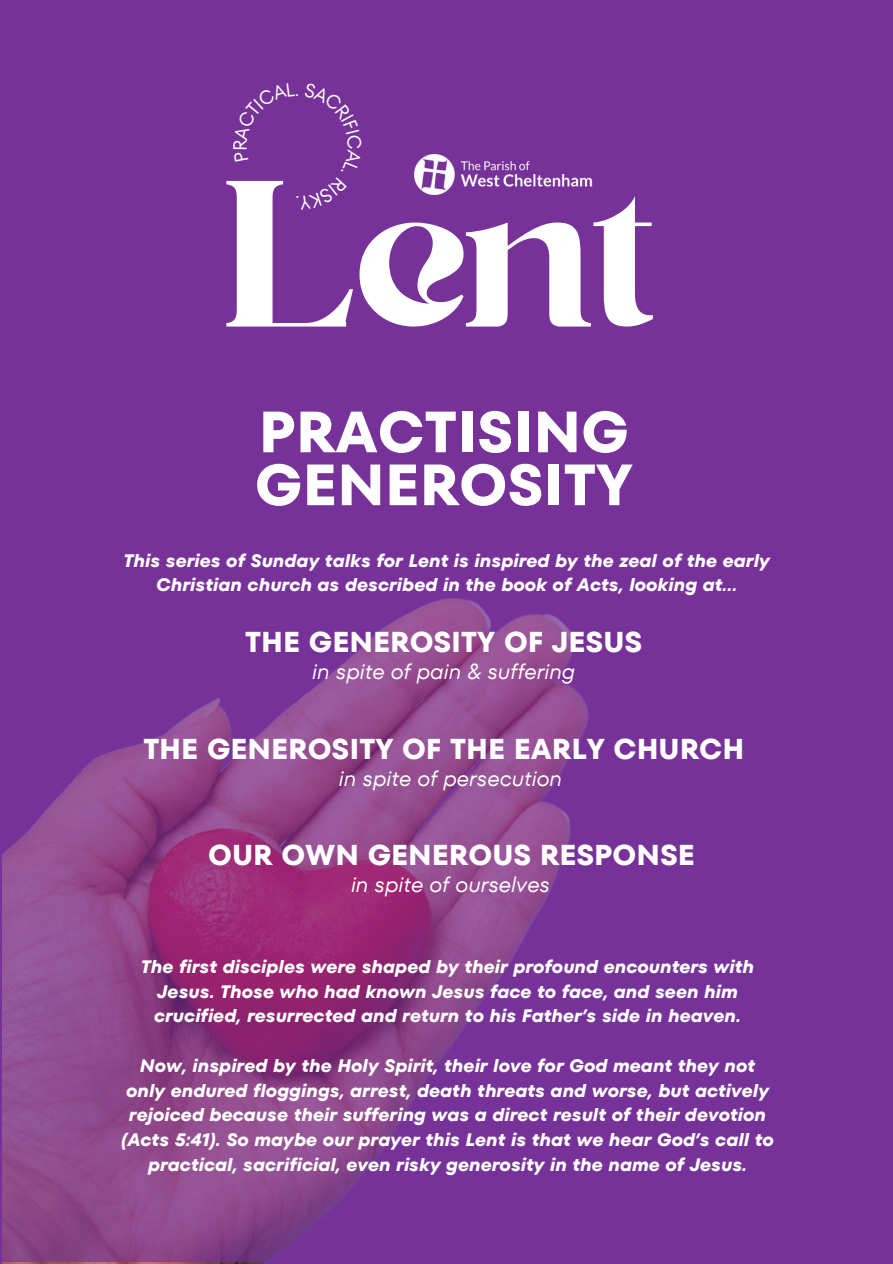
<style>
.page{position:relative;width:893px;height:1264px;background:#fff}
.page>*{position:absolute;margin:0;border:0;box-sizing:border-box;transform-origin:0 0}
.t1{font:207.9px "Kelin Eator";color:#fff}
.t2{font:700 58.05px/52.8px "TT Fors";color:#fff}
.t3{font:700 28.65px "TT Fors";color:#fff}
.t4{font:italic 21.6px "TT Fors";color:#fff}
.t5{font:19.2px "TT Fors";color:#fffcfa}
.t6{font:italic 700 18px/24.8px "TT Fors";color:#fff;text-align:center}
</style>
<div class="page">
<div style="left:0;top:0;width:892px;height:1263px;background:#773299"></div>
<svg style="left:2px;top:598px;width:587px;height:663px"></svg>
<img style="left:414px;top:154px;width:179px;height:40px">
<p class="t5" style="left:295px;top:75px;width:6px">.</p>
<h3 class="t1" style="left:226px;top:170px;width:436px">Lent</h3>
<p class="t5" style="left:300px;top:216px;width:6px;rotate:180deg">.</p>
<h2 class="t2" style="left:255px;top:405px;width:379px">PRACTISING<br>GENEROSITY</h2>
<h3 class="t6" style="left:123px;top:548px;width:648px">This series of Sunday talks for Lent is inspired by the zeal of the early<br>Christian church as described in the book of Acts, looking at...</h3>
<p class="t3" style="left:245px;top:622px;width:398px">THE GENEROSITY OF JESUS</p>
<p class="t4" style="left:312px;top:656px;width:264px">in spite of pain &amp; suffering</p>
<h2 class="t3" style="left:143px;top:728px;width:602px">THE GENEROSITY OF THE EARLY CHURCH</h2>
<p class="t4" style="left:339px;top:763px;width:225px">in spite of persecution</p>
<h5 class="t3" style="left:208px;top:835px;width:488px">OUR OWN GENEROUS RESPONSE</h5>
<h1 class="t4" style="left:351px;top:869px;width:201px">in spite of ourselves</h1>
<p class="t6" style="left:141px;top:954px;width:614px">The first disciples were shaped by their profound encounters with<br>Jesus. Those who had known Jesus face to face, and seen him crucified, resurrected and return to his Father’s side in heaven.</p>
<p class="t6" style="left:121px;top:1053px;width:654px">Now, inspired by the Holy Spirit, their love for God meant they not only endured floggings, arrest, death threats and worse, but actively rejoiced because their suffering was a direct result of their devotion (Acts 5:41). So maybe our prayer this Lent is that we hear God’s call to practical, sacrificial, even risky generosity in the name of Jesus.</p>
</div>
